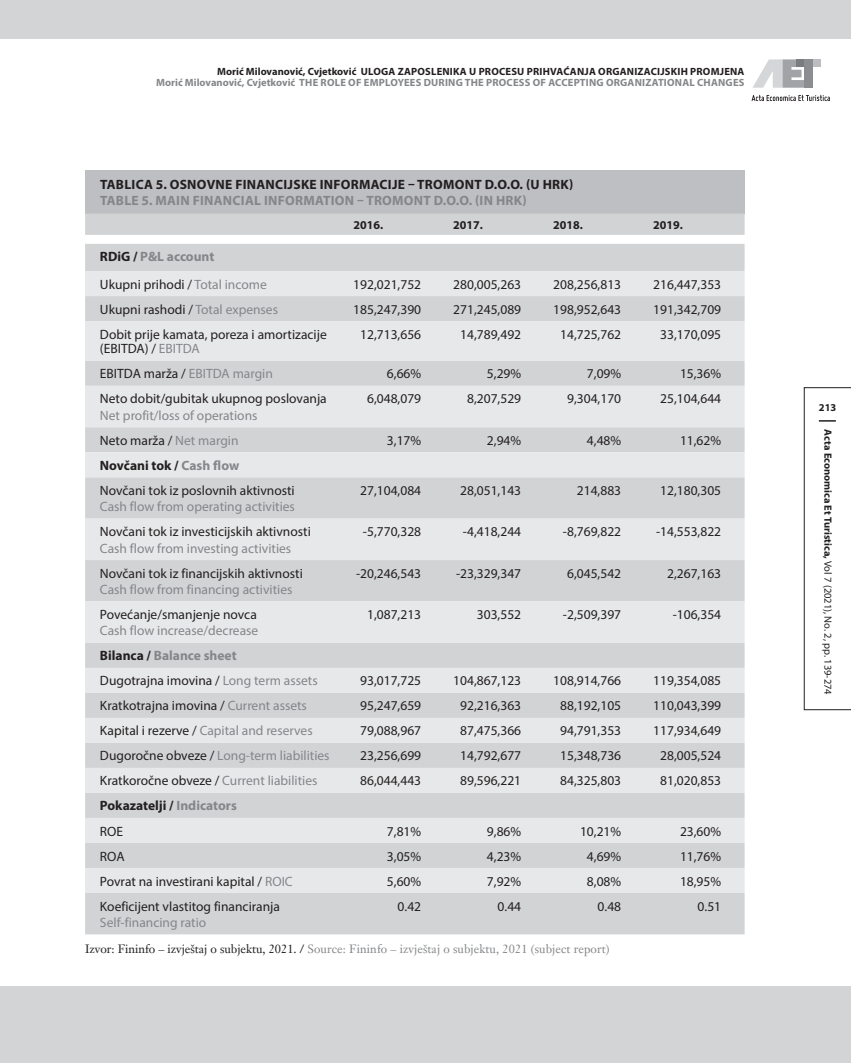
<style>
.page{position:relative;width:851px;height:1063px;background:#fff}
.page>*{position:absolute;margin:0;border:0;box-sizing:border-box;transform-origin:0 0}
.t1{font:13.5px/14.7px "Myriad Pro";color:#231f20}
.t2{font:13.5px "Myriad Pro";color:#848689}
.t3{font:700 13.5px "Myriad Pro";letter-spacing:.015em;color:#231f20}
.t4{font:700 13.5px "Myriad Pro";letter-spacing:.015em;color:#848689}
.t5{font:12px "Janson HR";letter-spacing:.01em;color:#848689}
.t6{font:700 12px "Myriad Pro";color:#231f20}
.t7{font:700 10.5px "Myriad Pro";letter-spacing:.02em;color:#848689}
.t8{font:700 10.5px "Myriad Pro";letter-spacing:.02em;color:#231f20}
.t9{font:10.5px "Myriad Pro";color:#231f20}
.s1{color:#231f20}
.s2{color:#848689}
.s3{font-weight:700}
</style>
<div class="page">
<div style="left:0;top:0;width:850px;height:38px;background:#d3d4d6"></div>
<div style="left:0;top:986px;width:850px;height:77px;background:#d3d4d6"></div>
<svg style="left:803px;top:387px;width:47px;height:323px"></svg>
<svg style="left:753px;top:59px;width:50px;height:29px"></svg>
<div style="left:803px;top:59px;width:9px;height:29px;background:#8b8d90"></div>
<div style="left:796px;top:59px;width:7px;height:8px;background:#7a7c7f"></div>
<div style="left:812px;top:59px;width:8px;height:8px;background:#bcbdc0"></div>
<svg style="left:751px;top:95px;width:78px;height:6px"></svg>
<div style="left:85px;top:170px;width:659px;height:44px;background:#bebfc2"></div>
<div style="left:85px;top:214px;width:659px;height:21px;background:#d2d3d5"></div>
<div style="left:85px;top:244px;width:659px;height:690px;background:#d2d3d5"></div>
<svg style="left:85px;top:271px;width:659px;height:622px;background:#dddee0"></svg>
<p class="t8" style="left:217px;top:64px;width:528px">Morić Milovanović, Cvjetković ULOGA ZAPOSLENIKA U PROCESU PRIHVAĆANJA ORGANIZACIJSKIH PROMJENA</p>
<p class="t7" style="left:156px;top:76px;width:589px">Morić Milovanović, Cvjetković THE ROLE OF EMPLOYEES DURING THE PROCESS OF ACCEPTING ORGANIZATIONAL CHANGES</p>
<p class="t3" style="left:100px;top:175px;width:474px">TABLICA 5. OSNOVNE FINANCIJSKE INFORMACIJE – TROMONT D.O.O. (U HRK)</p>
<p class="t4" style="left:100px;top:192px;width:428px">TABLE 5. MAIN FINANCIAL INFORMATION – TROMONT D.O.O. (IN HRK)</p>
<p class="t6" style="left:353px;top:217px;width:31px">2016.</p>
<p class="t6" style="left:453px;top:217px;width:31px">2017.</p>
<p class="t6" style="left:553px;top:217px;width:31px">2018.</p>
<p class="t6" style="left:653px;top:217px;width:31px">2019.</p>
<p class="t4" style="left:100px;top:248px;width:116px"><span class="s1">RDiG /</span> P&amp;L account</p>
<p class="t1" style="left:100px;top:277px;width:168px">Ukupni prihodi / <span class="s2">Total income</span></p>
<p class="t1" style="left:353px;top:277px;width:69px">192,021,752</p>
<p class="t1" style="left:453px;top:277px;width:69px">280,005,263</p>
<p class="t1" style="left:553px;top:277px;width:69px">208,256,813</p>
<p class="t1" style="left:653px;top:277px;width:69px">216,447,353</p>
<p class="t1" style="left:100px;top:302px;width:179px">Ukupni rashodi / <span class="s2">Total expenses</span></p>
<p class="t1" style="left:353px;top:302px;width:69px">185,247,390</p>
<p class="t1" style="left:453px;top:302px;width:69px">271,245,089</p>
<p class="t1" style="left:553px;top:302px;width:69px">198,952,643</p>
<p class="t1" style="left:653px;top:302px;width:69px">191,342,709</p>
<p class="t1" style="left:100px;top:327px;width:228px">Dobit prije kamata, poreza i amortizacije (EBITDA) / <span class="s2">EBITDA</span></p>
<p class="t1" style="left:360px;top:327px;width:62px">12,713,656</p>
<p class="t1" style="left:460px;top:327px;width:62px">14,789,492</p>
<p class="t1" style="left:560px;top:327px;width:62px">14,725,762</p>
<p class="t1" style="left:660px;top:327px;width:62px">33,170,095</p>
<p class="t1" style="left:100px;top:366px;width:174px">EBITDA marža / <span class="s2">EBITDA margin</span></p>
<p class="t1" style="left:387px;top:366px;width:36px">6,66%</p>
<p class="t1" style="left:487px;top:366px;width:36px">5,29%</p>
<p class="t1" style="left:587px;top:366px;width:36px">7,09%</p>
<p class="t1" style="left:680px;top:366px;width:43px">15,36%</p>
<p class="t1" style="left:100px;top:391px;width:228px">Neto dobit/gubitak ukupnog poslovanja</p>
<p class="t2" style="left:100px;top:407px;width:159px">Net profit/loss of operations</p>
<p class="t1" style="left:367px;top:391px;width:56px">6,048,079</p>
<p class="t1" style="left:467px;top:391px;width:56px">8,207,529</p>
<p class="t1" style="left:567px;top:391px;width:56px">9,304,170</p>
<p class="t1" style="left:660px;top:391px;width:62px">25,104,644</p>
<p class="t1" style="left:100px;top:433px;width:140px">Neto marža / <span class="s2">Net margin</span></p>
<p class="t1" style="left:387px;top:433px;width:36px">3,17%</p>
<p class="t1" style="left:487px;top:433px;width:36px">2,94%</p>
<p class="t1" style="left:587px;top:433px;width:36px">4,48%</p>
<p class="t1" style="left:680px;top:433px;width:43px">11,62%</p>
<p class="t3" style="left:100px;top:456px;width:141px">Novčani tok / <span class="s2">Cash flow</span></p>
<p class="t1" style="left:100px;top:483px;width:196px">Novčani tok iz poslovnih aktivnosti</p>
<p class="t2" style="left:100px;top:498px;width:196px">Cash flow from operating activities</p>
<p class="t1" style="left:360px;top:483px;width:62px">27,104,084</p>
<p class="t1" style="left:460px;top:483px;width:62px">28,051,143</p>
<p class="t1" style="left:576px;top:483px;width:46px">214,883</p>
<p class="t1" style="left:660px;top:483px;width:62px">12,180,305</p>
<p class="t1" style="left:100px;top:524px;width:212px">Novčani tok iz investicijskih aktivnosti</p>
<p class="t2" style="left:100px;top:540px;width:193px">Cash flow from investing activities</p>
<p class="t1" style="left:363px;top:524px;width:60px">-5,770,328</p>
<p class="t1" style="left:463px;top:524px;width:60px">-4,418,244</p>
<p class="t1" style="left:563px;top:524px;width:60px">-8,769,822</p>
<p class="t1" style="left:656px;top:524px;width:67px">-14,553,822</p>
<p class="t1" style="left:100px;top:566px;width:204px">Novčani tok iz financijskih aktivnosti</p>
<p class="t2" style="left:100px;top:581px;width:194px">Cash flow from financing activities</p>
<p class="t1" style="left:356px;top:566px;width:67px">-20,246,543</p>
<p class="t1" style="left:456px;top:566px;width:67px">-23,329,347</p>
<p class="t1" style="left:567px;top:566px;width:56px">6,045,542</p>
<p class="t1" style="left:667px;top:566px;width:56px">2,267,163</p>
<p class="t1" style="left:100px;top:607px;width:158px">Povećanje/smanjenje novca</p>
<p class="t2" style="left:100px;top:623px;width:160px">Cash flow increase/decrease</p>
<p class="t1" style="left:367px;top:607px;width:56px">1,087,213</p>
<p class="t1" style="left:477px;top:607px;width:46px">303,552</p>
<p class="t1" style="left:563px;top:607px;width:60px">-2,509,397</p>
<p class="t1" style="left:672px;top:607px;width:50px">-106,354</p>
<p class="t4" style="left:100px;top:647px;width:138px"><span class="s1">Bilanca /</span> Balance sheet</p>
<p class="t1" style="left:100px;top:673px;width:219px">Dugotrajna imovina / <span class="s2">Long term assets</span></p>
<p class="t1" style="left:360px;top:673px;width:62px">93,017,725</p>
<p class="t1" style="left:453px;top:673px;width:69px">104,867,123</p>
<p class="t1" style="left:553px;top:673px;width:69px">108,914,766</p>
<p class="t1" style="left:653px;top:673px;width:69px">119,354,085</p>
<p class="t1" style="left:100px;top:698px;width:208px">Kratkotrajna imovina / <span class="s2">Current assets</span></p>
<p class="t1" style="left:360px;top:698px;width:62px">95,247,659</p>
<p class="t1" style="left:460px;top:698px;width:62px">92,216,363</p>
<p class="t1" style="left:560px;top:698px;width:62px">88,192,105</p>
<p class="t1" style="left:653px;top:698px;width:69px">110,043,399</p>
<p class="t2" style="left:100px;top:723px;width:214px"><span class="s1">Kapital i rezerve /</span> Capital and reserves</p>
<p class="t1" style="left:360px;top:723px;width:62px">79,088,967</p>
<p class="t1" style="left:460px;top:723px;width:62px">87,475,366</p>
<p class="t1" style="left:560px;top:723px;width:62px">94,791,353</p>
<p class="t1" style="left:653px;top:723px;width:69px">117,934,649</p>
<p class="t2" style="left:100px;top:748px;width:231px"><span class="s1">Dugoročne obveze /</span> Long-term liabilities</p>
<p class="t1" style="left:360px;top:748px;width:62px">23,256,699</p>
<p class="t1" style="left:460px;top:748px;width:62px">14,792,677</p>
<p class="t1" style="left:560px;top:748px;width:62px">15,348,736</p>
<p class="t1" style="left:660px;top:748px;width:62px">28,005,524</p>
<p class="t1" style="left:100px;top:773px;width:219px">Kratkoročne obveze / <span class="s2">Current liabilities</span></p>
<p class="t1" style="left:360px;top:773px;width:62px">86,044,443</p>
<p class="t1" style="left:460px;top:773px;width:62px">89,596,221</p>
<p class="t1" style="left:560px;top:773px;width:62px">84,325,803</p>
<p class="t1" style="left:660px;top:773px;width:62px">81,020,853</p>
<p class="t3" style="left:100px;top:797px;width:138px">Pokazatelji / <span class="s2">Indicators</span></p>
<p class="t1" style="left:100px;top:823px;width:25px">ROE</p>
<p class="t1" style="left:387px;top:823px;width:36px">7,81%</p>
<p class="t1" style="left:487px;top:823px;width:36px">9,86%</p>
<p class="t1" style="left:580px;top:823px;width:43px">10,21%</p>
<p class="t1" style="left:680px;top:823px;width:43px">23,60%</p>
<p class="t1" style="left:100px;top:848px;width:26px">ROA</p>
<p class="t1" style="left:387px;top:848px;width:36px">3,05%</p>
<p class="t1" style="left:487px;top:848px;width:36px">4,23%</p>
<p class="t1" style="left:587px;top:848px;width:36px">4,69%</p>
<p class="t1" style="left:680px;top:848px;width:43px">11,76%</p>
<p class="t1" style="left:100px;top:873px;width:194px">Povrat na investirani kapital / <span class="s2">ROIC</span></p>
<p class="t1" style="left:387px;top:873px;width:36px">5,60%</p>
<p class="t1" style="left:487px;top:873px;width:36px">7,92%</p>
<p class="t1" style="left:587px;top:873px;width:36px">8,08%</p>
<p class="t1" style="left:680px;top:873px;width:43px">18,95%</p>
<p class="t1" style="left:100px;top:898px;width:181px">Koeficijent vlastitog financiranja</p>
<p class="t2" style="left:100px;top:914px;width:108px">Self-financing ratio</p>
<p class="t1" style="left:397px;top:898px;width:25px">0.42</p>
<p class="t1" style="left:497px;top:898px;width:25px">0.44</p>
<p class="t1" style="left:597px;top:898px;width:25px">0.48</p>
<p class="t1" style="left:697px;top:898px;width:25px">0.51</p>
<p class="t5" style="left:85px;top:942px;width:526px"><span class="s1">Izvor: Fininfo – izvještaj o subjektu, 2021. /</span> Source: Fininfo – izvještaj o subjektu, 2021 (subject report)</p>
<p class="t8" style="left:818px;top:401px;width:19px">213</p>
<p class="t9" style="left:834px;top:429px;width:267px;rotate:90deg"><span class="s3">Acta Economica Et Turistica,</span> Vol 7 (2021), No. 2, pp. 139-274</p>
</div>
